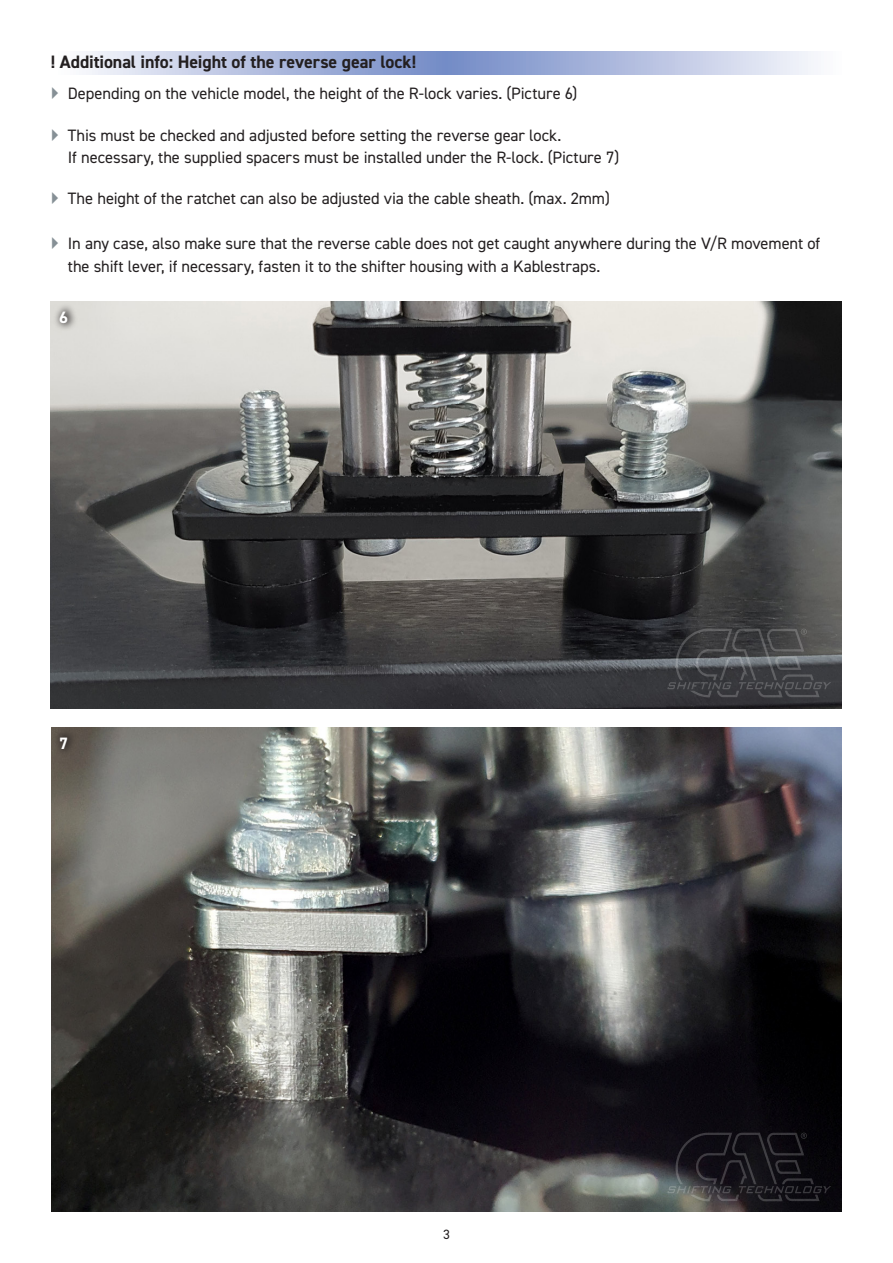
<style>
.page{position:relative;width:893px;height:1263px;background:#fff}
.page>*{position:absolute;margin:0;border:0;box-sizing:border-box;transform-origin:0 0}
.Inhaltsüberschrift{font:700 18px "DIN2014";letter-spacing:-.005em;color:#231f20}
.Fliesstext_normal_ohne_Abstand{font:16.5px/22.5px "DIN2014";letter-spacing:-.005em;color:#231f20}
.Fliesstext_normal_ohne_Abstand-2{font:700 16.5px "DIN2014";color:#fff}
.t1{font:13.5px "DIN2014";color:#231f20}
</style>
<div class="page">
<svg style="left:86px;top:51px;width:728px;height:23px;background:#b1bddf"></svg>
<img style="left:51px;top:302px;width:791px;height:406px">
<img style="left:51px;top:727px;width:791px;height:485px">
<div style="left:52px;top:303px;width:26px;height:29px;background:#231f20;opacity:.68"></div>
<div style="left:53px;top:728px;width:25px;height:29px;background:#231f20;opacity:.68"></div>
<svg style="left:667px;top:629px;width:164px;height:68px;background:#494a4d"></svg>
<svg style="left:667px;top:1132px;width:164px;height:69px;background:#1e1d22"></svg>
<p class="Inhaltsüberschrift" style="left:51px;top:50px;width:367px">! Additional info: Height of the reverse gear lock!</p>
<p class="Fliesstext_normal_ohne_Abstand" style="left:68px;top:82px;width:511px">Depending on the vehicle model, the height of the R-lock varies. (Picture 6)</p>
<p class="Fliesstext_normal_ohne_Abstand" style="left:68px;top:123px;width:553px">This must be checked and adjusted before setting the reverse gear lock.<br>If necessary, the supplied spacers must be installed under the R-lock. (Picture 7)</p>
<p class="Fliesstext_normal_ohne_Abstand" style="left:68px;top:187px;width:543px">The height of the ratchet can also be adjusted via the cable sheath. (max. 2mm)</p>
<p class="Fliesstext_normal_ohne_Abstand" style="left:68px;top:232px;width:754px">In any case, also make sure that the reverse cable does not get caught anywhere during the V/R movement of the shift lever, if necessary, fasten it to the shifter housing with a Kablestraps.</p>
<p class="Fliesstext_normal_ohne_Abstand-2" style="left:59px;top:307px;width:10px">6</p>
<p class="Fliesstext_normal_ohne_Abstand-2" style="left:59px;top:732px;width:10px">7</p>
<p class="t1" style="left:443px;top:1226px;width:8px">3</p>
</div>
